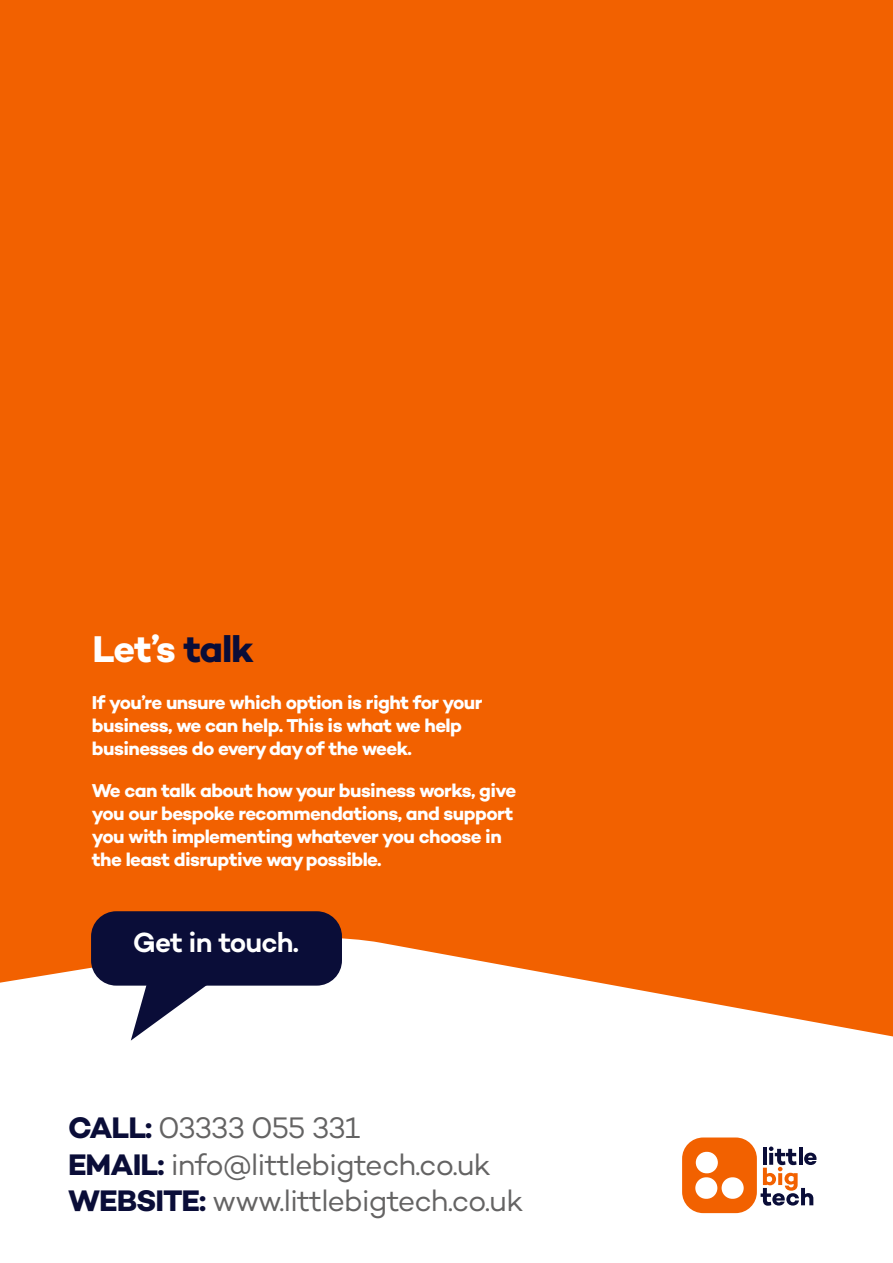
<style>
.page{position:relative;width:893px;height:1263px;background:#fff}
.page>*{position:absolute;margin:0;border:0;box-sizing:border-box;transform-origin:0 0}
.t1{font:700 37.95px "Campton";letter-spacing:-.03em;color:#fff}
.t2{font:30.3px/36.3px "Campton";letter-spacing:-.035em;color:#646363}
.t3{font:600 28.2px "Campton";letter-spacing:-.03em;color:#fff}
.t4{font:700 18.9px/23.1px "Campton";letter-spacing:-.03em;color:#fff}
.s1{color:#0a0d38}
.s2{font-weight:700;color:#0a0d38}
</style>
<div class="page">
<div style="left:0;top:0;width:893px;height:1047px;background:#f26100"></div>
<svg style="left:0;top:938px;width:893px;height:276px"></svg>
<div style="left:91px;top:911px;width:251px;height:75px;background:#0a0d38;border-radius:25px"></div>
<svg style="left:131px;top:985px;width:81px;height:55px;background:#a1a2b3"></svg>
<svg style="left:682px;top:1138px;width:134px;height:75px"></svg>
<h1 class="t1" style="left:93px;top:625px;width:163px">Let’s <span class="s1">talk</span></h1>
<p class="t4" style="left:92px;top:691px;width:392px">If you’re unsure which option is right for your business, we can help. This is what we help businesses do every day of the week.</p>
<p class="t4" style="left:92px;top:778px;width:426px">We can talk about how your business works, give you our bespoke recommendations, and support you with implementing whatever you choose in the least disruptive way possible.</p>
<h3 class="t3" style="left:133px;top:925px;width:168px">Get in touch.</h3>
<h2 class="t2" style="left:68px;top:1109px;width:457px"><span class="s2">CALL:</span> 03333 055 331<br><span class="s2">EMAIL:</span> info@littlebigtech.co.uk<br><span class="s2">WEBSITE:</span> www.littlebigtech.co.uk</h2>
</div>
